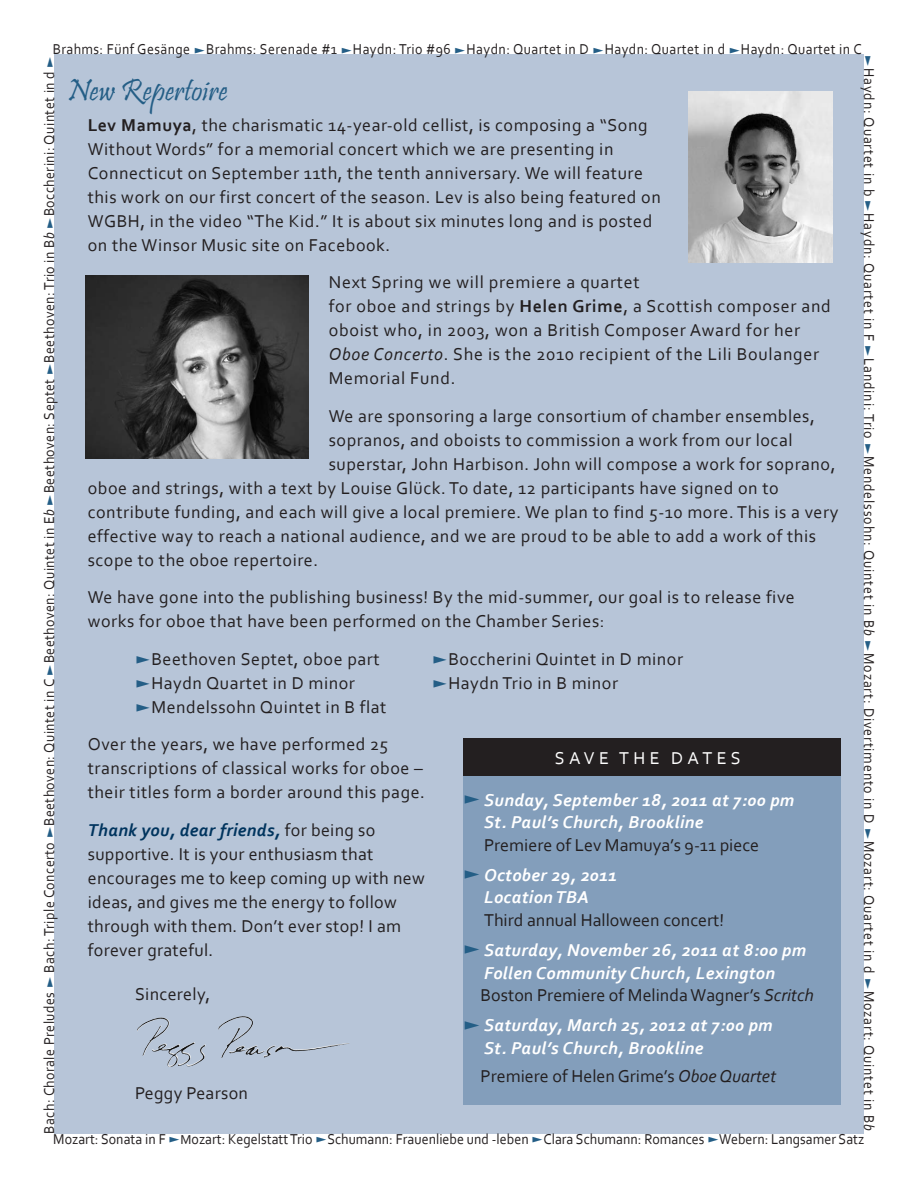
<style>
.page{position:relative;width:918px;height:1188px;background:#fff}
.page>*{position:absolute;margin:0;border:0;box-sizing:border-box;transform-origin:0 0}
.t1{font:31.5px "Pristina";color:#245e86}
.t2{font:18px/24px "Corbel";letter-spacing:.03em;color:#231f20}
.t3{font:italic 700 18px/22.5px "Corbel";letter-spacing:.02em;color:#fff}
.t4{font:18px "Corbel";color:#231f20}
.t5{font:18px "Corbel";letter-spacing:.24em;color:#fff}
.t6{font:15px "Corbel";letter-spacing:.03em;color:#231f20;scale:.93 1}
.t7{font:15px "Corbel";letter-spacing:.06em;color:#231f20;scale:.93 1}
.t8{font:15px "Corbel";letter-spacing:.005em;color:#231f20;scale:.93 1}
.s1{color:#245e86}
.s2{font-style:italic}
.s3{font-weight:700}
.s4{font-weight:700;font-style:italic;color:#00345e}
.s5{font-weight:400;font-style:normal;color:#231f20}
.s6{font-weight:400;color:#231f20}
.s7{font-size:13.5px}
</style>
<div class="page">
<div style="left:54px;top:54px;width:810px;height:1080px;background:#b7c5d8"></div>
<img style="left:218px;top:1016px;width:34px;height:21px">
<div style="left:463px;top:776px;width:378px;height:329px;background:#839ebb"></div>
<div style="left:463px;top:739px;width:378px;height:37px;background:#231f20"></div>
<img style="left:689px;top:92px;width:143px;height:171px">
<img style="left:85px;top:275px;width:224px;height:184px">
<p class="t6" style="left:53px;top:40px;width:871px">Brahms: Fünf Gesänge <span class="s1">◆</span>Brahms: Serenade #1 <span class="s1">◆</span>Haydn: Trio #96 <span class="s1">◆</span>Haydn: Quartet in D <span class="s1">◆</span>Haydn: Quartet in d <span class="s1">◆</span>Haydn: Quartet in C</p>
<p class="t7" style="left:878px;top:55px;width:1158px;rotate:90deg"><span class="s1">◆</span>Haydn: Quartet in b <span class="s1">◆</span>Haydn: Quartet in F <span class="s1">◆</span>Landini: Trio <span class="s1">◆</span>Mendelssohn: Quintet in B<span class="s2">b</span> <span class="s1">◆</span>Mozart: Divertimento in D <span class="s1">◆</span>Mozart: Quartet in d <span class="s1">◆</span>Mozart: Quintet in B<span class="s2">b</span></p>
<p class="t6" style="left:40px;top:1134px;width:1144px;rotate:-90deg">Bach: Chorale Preludes <span class="s1">◆</span> Bach: Triple Concerto <span class="s1">◆</span>Beethoven: Quintet in C <span class="s1">◆</span>Beethoven: Quintet in E<span class="s2">b</span> <span class="s1">◆</span>Beethoven: Septet <span class="s1">◆</span>Beethoven: Trio in B<span class="s2">b</span> <span class="s1">◆</span>Boccherini: Quintet in d</p>
<h1 class="t1" style="left:68px;top:73px;width:162px">New Repertoire</h1>
<p class="t2" style="left:88px;top:112px;width:575px"><span class="s3">Lev Mamuya</span>, the charismatic 14-year-old cellist, is composing a “Song Without Words” for a memorial concert which we are presenting in Connecticut on September 11th, the tenth anniversary. We will feature this work on our first concert of the season. Lev is also being featured on WGBH, in the video “The Kid.” It is about six minutes long and is posted on the Winsor Music site on Facebook.</p>
<p class="t2" style="left:329px;top:270px;width:504px">Next Spring we will premiere a quartet<br>for oboe and strings by <span class="s3">Helen Grime</span>, a Scottish composer and oboist who, in 2003, won a British Composer Award for her <span class="s2">Oboe Concerto</span>. She is the 2010 recipient of the Lili Boulanger Memorial Fund.</p>
<p class="t2" style="left:329px;top:403px;width:488px">We are sponsoring a large consortium of chamber ensembles,</p>
<p class="t2" style="left:329px;top:427px;width:465px">sopranos, and oboists to commission a work from our local</p>
<p class="t2" style="left:329px;top:451px;width:508px">superstar, John Harbison. John will compose a work for soprano,</p>
<p class="t2" style="left:88px;top:475px;width:693px">oboe and strings, with a text by Louise Glück. To date, 12 participants have signed on to</p>
<p class="t2" style="left:88px;top:499px;width:752px">contribute funding, and each will give a local premiere. We plan to find 5-10 more. This is a very</p>
<p class="t2" style="left:88px;top:523px;width:730px">effective way to reach a national audience, and we are proud to be able to add a work of this</p>
<p class="t2" style="left:88px;top:547px;width:232px">scope to the oboe repertoire.</p>
<p class="t2" style="left:88px;top:585px;width:709px">We have gone into the publishing business! By the mid-summer, our goal is to release five works for oboe that have been performed on the Chamber Series:</p>
<p class="t2" style="left:135px;top:646px;width:246px"><span class="s1">◆</span>Beethoven Septet, oboe part</p>
<p class="t2" style="left:432px;top:646px;width:253px"><span class="s1">◆</span>Boccherini Quintet in D minor</p>
<p class="t2" style="left:135px;top:670px;width:221px"><span class="s1">◆</span>Haydn Quartet in D minor</p>
<p class="t2" style="left:432px;top:670px;width:188px"><span class="s1">◆</span>Haydn Trio in B minor</p>
<p class="t2" style="left:88px;top:687px;width:302px;line-height:37.5px;text-align:right"><span class="s1">◆</span>Mendelssohn Quintet in B flat<br>Over the years, we have performed 25</p>
<p class="t2" style="left:88px;top:756px;width:339px">transcriptions of classical works for oboe – their titles form a border around this page.</p>
<p class="t2" style="left:88px;top:817px;width:339px"><span class="s4">Thank you, dear friends,</span> for being so supportive. It is your enthusiasm that encourages me to keep coming up with new ideas, and gives me the energy to follow through with them. Don’t ever stop! I am forever grateful.</p>
<p class="t2" style="left:135px;top:981px;width:77px">Sincerely,</p>
<p class="t5" style="left:555px;top:747px;width:188px">SAVE THE DATES</p>
<p class="t3" style="left:484px;top:788px;width:312px;text-indent:-21px"><sup>◆</sup> Sunday, September 18, 2011 at 7:00 pm<br>St. Paul’s Church, Brookline</p>
<p class="t4" style="left:484px;top:834px;width:277px">Premiere of Lev Mamuya’s 9-11 piece</p>
<p class="t3" style="left:463px;top:863px;width:155px;text-align:center"><sup>◆</sup> October 29, 2011<br>Location TBA</p>
<p class="t4" style="left:484px;top:909px;width:242px">Third annual Halloween concert!</p>
<p class="t3" style="left:481px;top:939px;width:335px;text-indent:-17px"><sup>◆</sup> Saturday, November 26, 2011 at 8:00 pm<br>Follen Community Church, Lexington<br><span class="s5">Boston Premiere of Melinda Wagner’s</span> <span class="s6">Scritch</span></p>
<p class="t3" style="left:484px;top:1014px;width:290px;text-indent:-21px"><sup>◆</sup> Saturday, March 25, 2012 at 7:00 pm<br>St. Paul’s Church, Brookline</p>
<p class="t4" style="left:481px;top:1065px;width:297px">Premiere of Helen Grime’s <span class="s2">Oboe Quartet</span></p>
<p class="t2" style="left:135px;top:1080px;width:115px">Peggy Pearson</p>
<p class="t8" style="left:53px;top:1129px;width:874px">Mozart: Sonata in F <span class="s1">◆</span><span class="s7">M</span>ozart: Kegelstatt Trio <span class="s1">◆</span>Schumann: Frauenliebe und -leben <span class="s1">◆</span>Clara Schumann: Romances <span class="s1">◆</span>Webern: Langsamer Satz</p>
</div>
